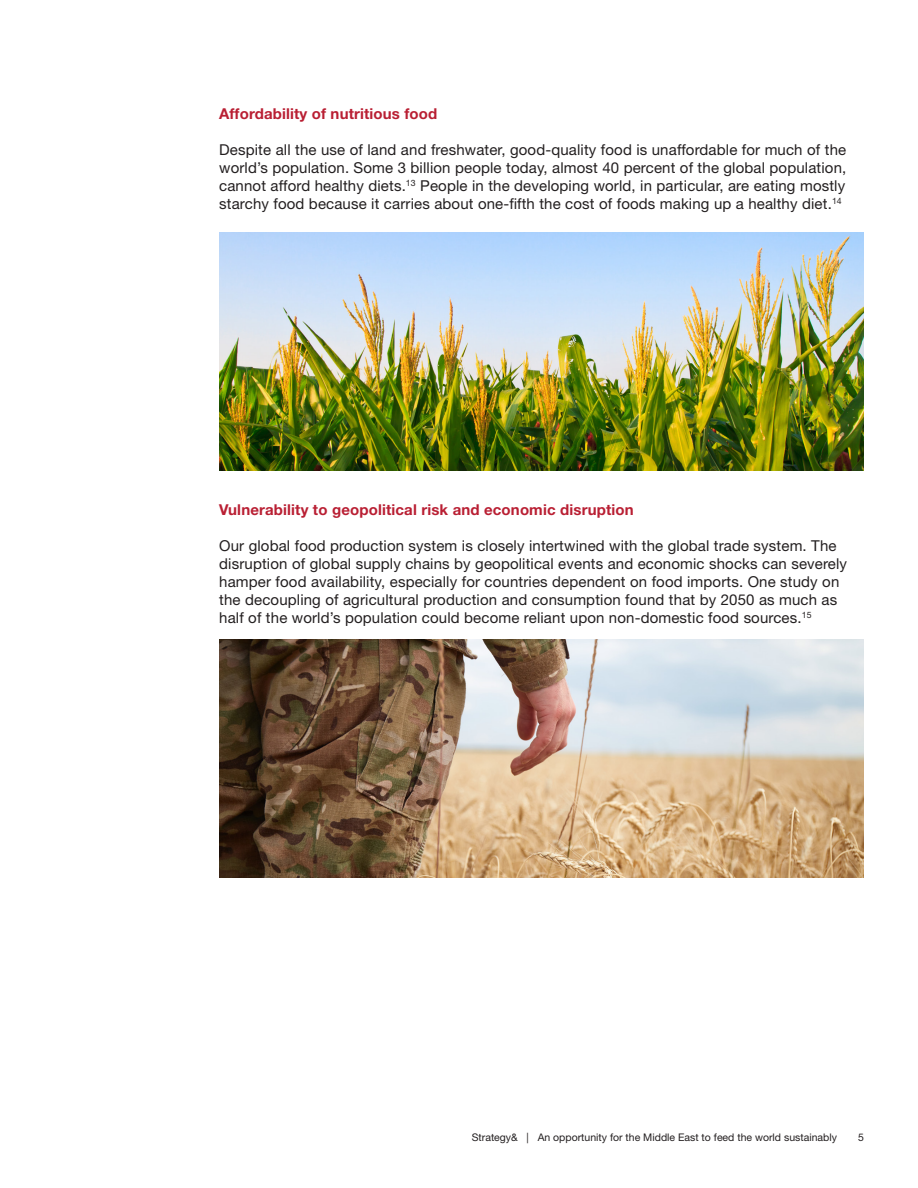
<style>
.page{position:relative;width:918px;height:1188px;background:#fff}
.page>*{position:absolute;margin:0;border:0;box-sizing:border-box;transform-origin:0 0}
.Body_Text_10_12{font:15px/18px "Helvetica Neue LT Std";letter-spacing:.01em;color:#231f20;text-align:justify}
.Body_Text_10_12-2{font:700 15px "Helvetica Neue LT Std";letter-spacing:.01em;color:#b91f33}
.t1{font:10.5px "Helvetica Neue LT Std";color:#231f20}
</style>
<div class="page">
<img style="left:219px;top:233px;width:645px;height:238px">
<img style="left:219px;top:640px;width:645px;height:238px">
<p class="Body_Text_10_12-2" style="left:219px;top:104px;width:220px">Affordability of nutritious food</p>
<p class="Body_Text_10_12" style="left:219px;top:140px;width:629px">Despite all the use of land and freshwater, good-quality food is unaffordable for much of the world’s population. Some 3 billion people today, almost 40 percent of the global population, cannot afford healthy diets.<sup>13</sup> People in the developing world, in particular, are eating mostly starchy food because it carries about one-fifth the cost of foods making up a healthy diet.<sup>14</sup></p>
<p class="Body_Text_10_12-2" style="left:219px;top:501px;width:416px">Vulnerability to geopolitical risk and economic disruption</p>
<p class="Body_Text_10_12" style="left:219px;top:537px;width:629px;text-align:left">Our global food production system is closely intertwined with the global trade system. The disruption of global supply chains by geopolitical events and economic shocks can severely hamper food availability, especially for countries dependent on food imports. One study on the decoupling of agricultural production and consumption found that by 2050 as much as half of the world’s population could become reliant upon non-domestic food sources.<sup>15</sup></p>
<p class="t1" style="left:472px;top:1132px;width:367px">Strategy&amp; | An opportunity for the Middle East to feed the world sustainably</p>
<p class="t1" style="left:858px;top:1132px;width:7px">5</p>
</div>
